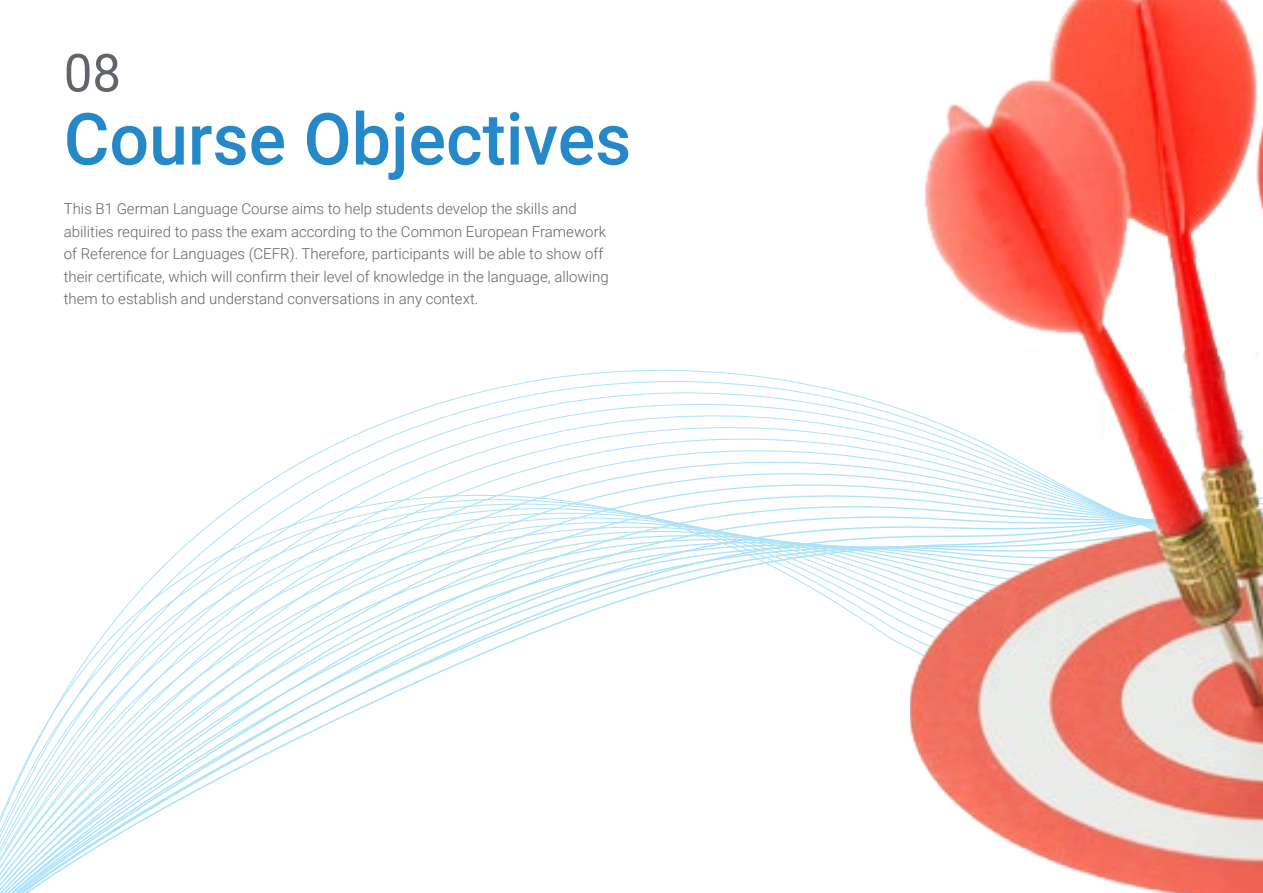
<style>
.page{position:relative;width:1263px;height:893px;background:#fff}
.page>*{position:absolute;margin:0;border:0;box-sizing:border-box;transform-origin:0 0}
.t1{font:500 72px "Roboto";color:#2488c9}
.t2{font:52.5px "Roboto";color:#61646a}
.t3{font:300 15px/22.5px "Roboto";color:#61646a}
</style>
<div class="page">
<svg style="left:0;top:369px;width:910px;height:524px"></svg>
<img style="left:910px;top:0;width:353px;height:893px">
<h2 class="t2" style="left:64px;top:36px;width:59px">08</h2>
<h1 class="t1" style="left:64px;top:89px;width:569px">Course Objectives</h1>
<p class="t3" style="left:64px;top:197px;width:546px">This B1 German Language Course aims to help students develop the skills and abilities required to pass the exam according to the Common European Framework of Reference for Languages (CEFR). Therefore, participants will be able to show off their certificate, which will confirm their level of knowledge in the language, allowing them to establish and understand conversations in any context.</p>
</div>
